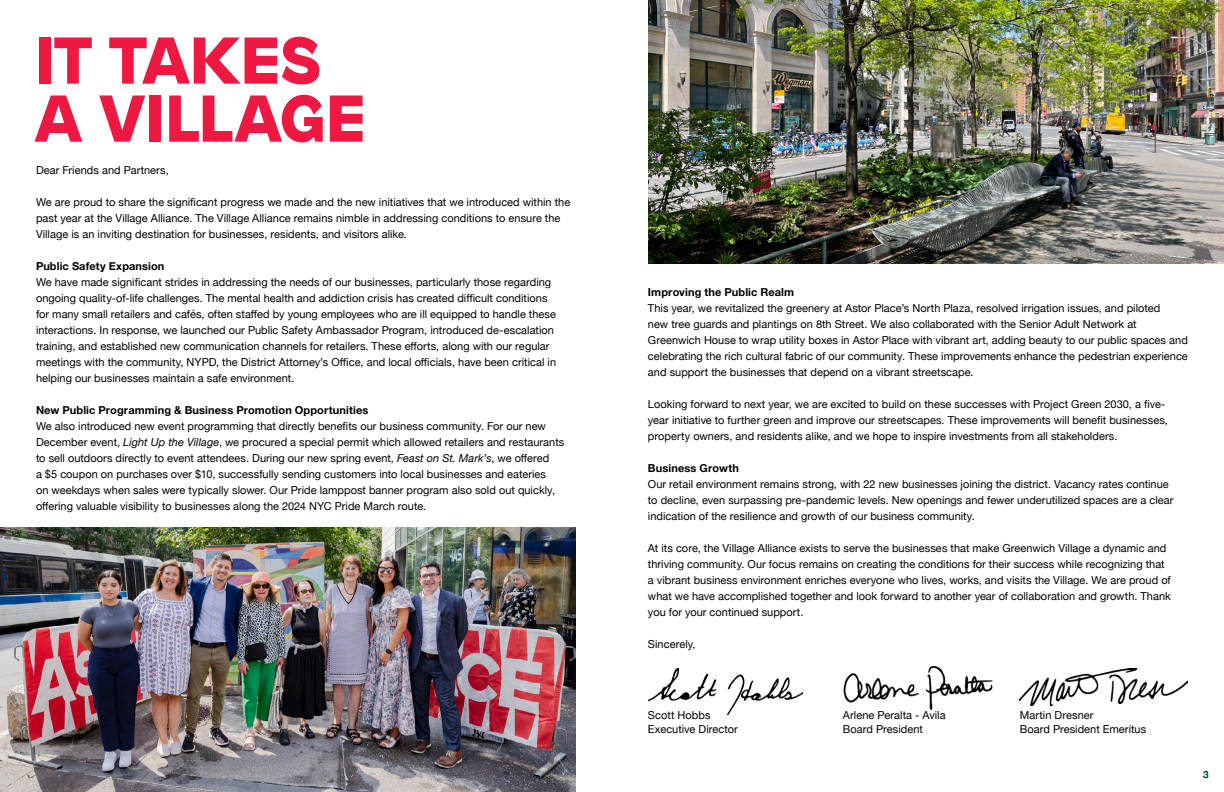
<style>
.page{position:relative;width:1224px;height:792px;background:#fff}
.page>*{position:absolute;margin:0;border:0;box-sizing:border-box;transform-origin:0 0}
.t1{font:900 66px/58px "Patron";letter-spacing:-.005em;color:#ed1943}
.t2{font:11px/16px "Helvetica Neue";letter-spacing:.005em;color:#000}
.t3{font:700 11px "Helvetica Neue";letter-spacing:.01em;color:#000}
.t4{font:700 10px "Helvetica Neue";color:#003d29}
.s1{font-style:italic}
</style>
<div class="page">
<img style="left:648px;top:669px;width:155px;height:46px">
<img style="left:1020px;top:668px;width:168px;height:38px">
<img style="left:648px;top:0;width:576px;height:264px">
<img style="left:0;top:528px;width:576px;height:264px">
<img style="left:843px;top:666px;width:150px;height:44px">
<h1 class="t1" style="left:35px;top:25px;width:332px">IT TAKES<br>A VILLAGE</h1>
<p class="t2" style="left:36px;top:163px;width:134px">Dear Friends and Partners,</p>
<p class="t2" style="left:36px;top:195px;width:536px">We are proud to share the significant progress we made and the new initiatives that we introduced within the past year at the Village Alliance. The Village Alliance remains nimble in addressing conditions to ensure the<br>Village is an inviting destination for businesses, residents, and visitors alike.</p>
<p class="t3" style="left:36px;top:257px;width:130px">Public Safety Expansion</p>
<p class="t2" style="left:36px;top:275px;width:522px">We have made significant strides in addressing the needs of our businesses, particularly those regarding ongoing quality-of-life challenges. The mental health and addiction crisis has created difficult conditions for many small retailers and cafés, often staffed by young employees who are ill equipped to handle these interactions. In response, we launched our Public Safety Ambassador Program, introduced de-escalation training, and established new communication channels for retailers. These efforts, along with our regular meetings with the community, NYPD, the District Attorney’s Office, and local officials, have been critical in helping our businesses maintain a safe environment.</p>
<p class="t3" style="left:36px;top:401px;width:334px">New Public Programming &amp; Business Promotion Opportunities</p>
<p class="t2" style="left:36px;top:419px;width:530px">We also introduced new event programming that directly benefits our business community. For our new December event, <span class="s1">Light Up the Village</span>, we procured a special permit which allowed retailers and restaurants to sell outdoors directly to event attendees. During our new spring event, <span class="s1">Feast on St. Mark’s</span>, we offered<br>a $5 coupon on purchases over $10, successfully sending customers into local businesses and eateries<br>on weekdays when sales were typically slower. Our Pride lamppost banner program also sold out quickly, offering valuable visibility to businesses along the 2024 NYC Pride March route.</p>
<p class="t3" style="left:648px;top:283px;width:148px">Improving the Public Realm</p>
<p class="t2" style="left:648px;top:301px;width:541px">This year, we revitalized the greenery at Astor Place’s North Plaza, resolved irrigation issues, and piloted<br>new tree guards and plantings on 8th Street. We also collaborated with the Senior Adult Network at Greenwich House to wrap utility boxes in Astor Place with vibrant art, adding beauty to our public spaces and celebrating the rich cultural fabric of our community. These improvements enhance the pedestrian experience and support the businesses that depend on a vibrant streetscape.</p>
<p class="t2" style="left:648px;top:397px;width:521px">Looking forward to next year, we are excited to build on these successes with Project Green 2030, a five&shy;year initiative to further green and improve our streetscapes. These improvements will benefit businesses, property owners, and residents alike, and we hope to inspire investments from all stakeholders.</p>
<p class="t3" style="left:648px;top:459px;width:92px">Business Growth</p>
<p class="t2" style="left:648px;top:477px;width:527px">Our retail environment remains strong, with 22 new businesses joining the district. Vacancy rates continue to decline, even surpassing pre-pandemic levels. New openings and fewer underutilized spaces are a clear indication of the resilience and growth of our business community.</p>
<p class="t2" style="left:648px;top:541px;width:524px">At its core, the Village Alliance exists to serve the businesses that make Greenwich Village a dynamic and thriving community. Our focus remains on creating the conditions for their success while recognizing that a vibrant business environment enriches everyone who lives, works, and visits the Village. We are proud of what we have accomplished together and look forward to another year of collaboration and growth. Thank you for your continued support.</p>
<p class="t2" style="left:648px;top:637px;width:49px">Sincerely,</p>
<p class="t2" style="left:648px;top:709px;width:91px;line-height:14px">Scott Hobbs<br>Executive Director</p>
<p class="t2" style="left:843px;top:709px;width:104px;line-height:14px">Arlene Peralta - Avila<br>Board President</p>
<p class="t2" style="left:1020px;top:709px;width:128px;line-height:14px">Martin Dresner<br>Board President Emeritus</p>
<p class="t4" style="left:1203px;top:766px;width:7px">3</p>
</div>
